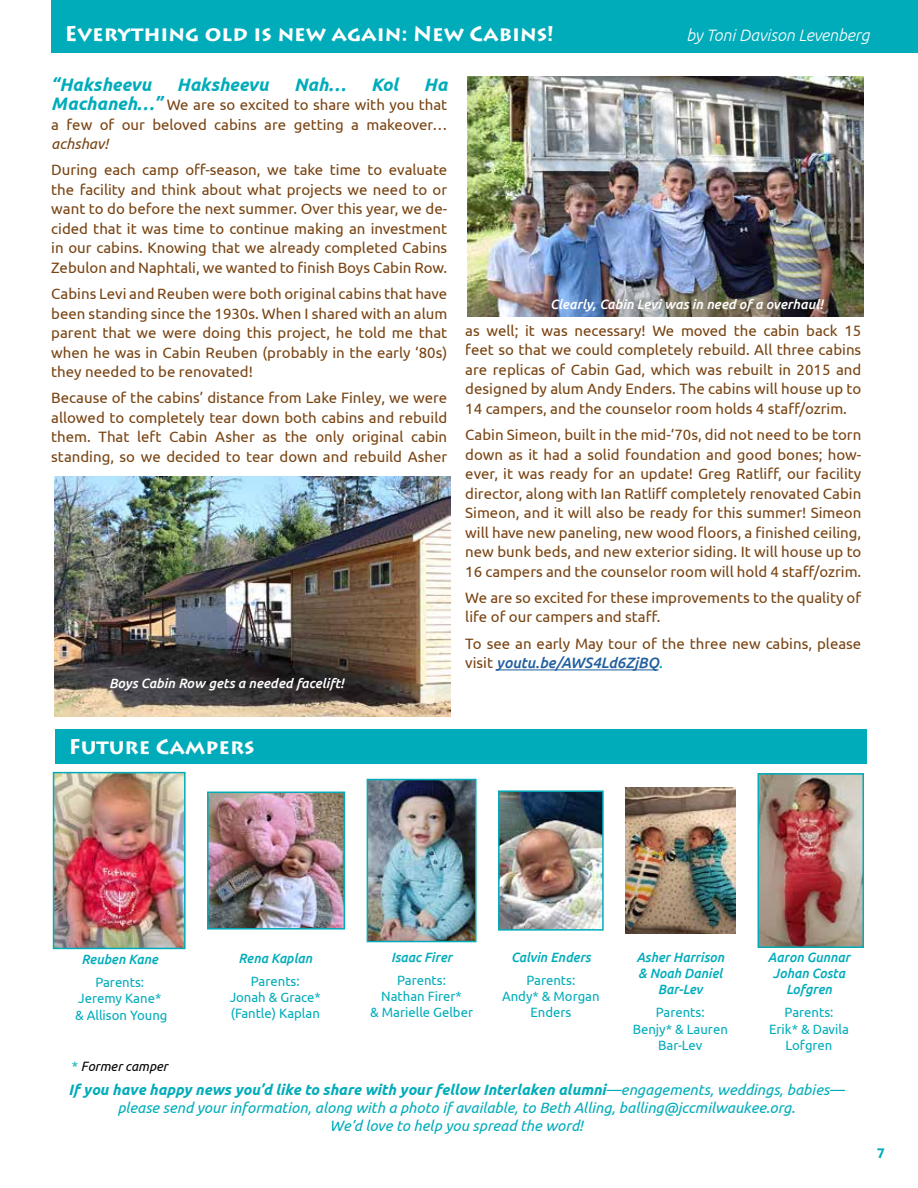
<style>
.page{position:relative;width:918px;height:1188px;background:#fff}
.page>*{position:absolute;margin:0;border:0;box-sizing:border-box;transform-origin:0 0}
.t1{font:700 21px "Lithos Pro";color:#fff}
.t2{font:italic 700 18px "Ubuntu";color:#00acba}
.t3{font:italic 300 16.5px "Ubuntu";color:#fff}
.t4{font:15px/19.5px "Ubuntu";color:#784311;text-align:justify}
.t5{font:italic 15px/18px "Ubuntu";color:#00acba;text-align:center}
.t6{font:italic 15px "Ubuntu";color:#784311}
.t7{font:13.5px/16.2px "Ubuntu";color:#00acba;text-align:center}
.t8{font:italic 500 13.5px/16.2px "Ubuntu";color:#00acba;text-align:center}
.t9{font:italic 500 13.5px "Ubuntu";color:#fff}
.t10{font:italic 13.5px "Ubuntu";color:#000}
.t11{font:700 13.5px "Lithos Pro";color:#00acba}
.s1{font-weight:700;font-style:italic;font-size:18px;color:#00acba}
.s2{font-weight:500;font-style:italic;color:#215e9e}
.s3{font-weight:500;font-style:italic;color:#00acba}
.s4{font-style:normal;color:#00acba}
.s5{font-weight:700}
</style>
<div class="page">
<div style="left:51px;top:0;width:867px;height:52px;background:#00acba"></div>
<hr style="left:497px;top:670px;width:162px;height:1px;background:#215e9e">
<img style="left:54px;top:476px;width:396px;height:240px">
<img style="left:468px;top:77px;width:396px;height:240px">
<img style="left:761px;top:776px;width:100px;height:169px">
<div style="left:758px;top:773px;width:106px;height:175px;border:2px solid #00acba"></div>
<img style="left:626px;top:788px;width:109px;height:145px">
<img style="left:501px;top:793px;width:100px;height:135px">
<div style="left:498px;top:790px;width:106px;height:141px;border:2px solid #00acba"></div>
<img style="left:370px;top:782px;width:104px;height:157px">
<div style="left:367px;top:779px;width:110px;height:163px;border:2px solid #00acba"></div>
<img style="left:210px;top:795px;width:132px;height:132px">
<div style="left:207px;top:792px;width:138px;height:138px;border:2px solid #00acba"></div>
<img style="left:56px;top:775px;width:127px;height:171px">
<div style="left:53px;top:772px;width:133px;height:177px;border:2px solid #00acba"></div>
<div style="left:55px;top:729px;width:811px;height:35px;background:#00acba"></div>
<h1 class="t1" style="left:65px;top:21px;width:491px">Everything old is new again: New Cabins!</h1>
<p class="t3" style="left:687px;top:26px;width:185px">by Toni Davison Levenberg</p>
<p class="t2" style="left:51px;top:73px;width:101px">“Haksheevu</p>
<p class="t2" style="left:177px;top:73px;width:93px">Haksheevu</p>
<p class="t2" style="left:294px;top:73px;width:53px">Nah…</p>
<p class="t2" style="left:371px;top:73px;width:29px">Kol</p>
<p class="t2" style="left:424px;top:73px;width:25px">Ha</p>
<p class="t4" style="left:51px;top:95px;width:398px"><span class="s1">Machaneh…”</span> We are so excited to share with you that a few of our beloved cabins are getting a makeover…</p>
<p class="t6" style="left:51px;top:135px;width:58px">achshav!</p>
<p class="t4" style="left:51px;top:160px;width:398px">During each camp off-season, we take time to evaluate the facility and think about what projects we need to or want to do before the next summer. Over this year, we de&shy;cided that it was time to continue making an investment in our cabins. Knowing that we already completed Cabins Zebulon and Naphtali, we wanted to finish Boys Cabin Row.</p>
<p class="t4" style="left:51px;top:284px;width:398px">Cabins Levi and Reuben were both original cabins that have been standing since the 1930s. When I shared with an alum parent that we were doing this project, he told me that when he was in Cabin Reuben (probably in the early ‘80s) they needed to be renovated!</p>
<p class="t4" style="left:51px;top:388px;width:398px">Because of the cabins’ distance from Lake Finley, we were allowed to completely tear down both cabins and rebuild them. That left Cabin Asher as the only original cabin standing, so we decided to tear down and rebuild Asher</p>
<p class="t9" style="left:550px;top:296px;width:274px">Clearly, Cabin Levi was in need of a overhaul!</p>
<p class="t4" style="left:465px;top:320px;width:398px">as well; it was necessary! We moved the cabin back 15 feet so that we could completely rebuild. All three cabins are replicas of Cabin Gad, which was rebuilt in 2015 and designed by alum Andy Enders. The cabins will house up to 14 campers, and the counselor room holds 4 staff/ozrim.</p>
<p class="t4" style="left:465px;top:425px;width:398px">Cabin Simeon, built in the mid-‘70s, did not need to be torn down as it had a solid foundation and good bones; how&shy;ever, it was ready for an update! Greg Ratliff, our facility director, along with Ian Ratliff completely renovated Cabin Simeon, and it will also be ready for this summer! Simeon will have new paneling, new wood floors, a finished ceiling, new bunk beds, and new exterior siding. It will house up to 16 campers and the counselor room will hold 4 staff/ozrim.</p>
<p class="t4" style="left:465px;top:587px;width:398px">We are so excited for these improvements to the quality of life of our campers and staff.</p>
<p class="t4" style="left:465px;top:633px;width:397px">To see an early May tour of the three new cabins, please visit <span class="s2">youtu.be/AWS4Ld6ZjBQ</span><span class="s3">.</span></p>
<p class="t9" style="left:109px;top:675px;width:236px">Boys Cabin Row gets a needed facelift!</p>
<h1 class="t1" style="left:69px;top:734px;width:187px">Future Campers</h1>
<p class="t8" style="left:82px;top:951px;width:78px">Reuben Kane</p>
<p class="t7" style="left:75px;top:974px;width:94px">Parents:<br>Jeremy Kane* &amp; Allison Young</p>
<p class="t10" style="left:72px;top:1058px;width:98px"><span class="s4">*</span> Former camper</p>
<p class="t8" style="left:239px;top:950px;width:75px">Rena Kaplan</p>
<p class="t7" style="left:230px;top:973px;width:93px">Parents:<br>Jonah &amp; Grace* (Fantle) Kaplan</p>
<p class="t8" style="left:391px;top:949px;width:63px">Isaac Firer</p>
<p class="t7" style="left:370px;top:972px;width:104px">Parents:<br>Nathan Firer*<br>&amp; Marielle Gelber</p>
<p class="t8" style="left:511px;top:949px;width:81px">Calvin Enders</p>
<p class="t7" style="left:502px;top:972px;width:99px">Parents:<br>Andy* &amp; Morgan<br>Enders</p>
<p class="t8" style="left:636px;top:949px;width:89px">Asher Harrison &amp; Noah Daniel<br>Bar-Lev</p>
<p class="t7" style="left:633px;top:1004px;width:97px">Parents:<br>Benjy* &amp; Lauren<br>Bar-Lev</p>
<p class="t8" style="left:768px;top:949px;width:84px">Aaron Gunnar<br>Johan Costa<br>Lofgren</p>
<p class="t7" style="left:769px;top:1004px;width:81px">Parents:<br>Erik* &amp; Davila<br>Lofgren</p>
<p class="t5" style="left:68px;top:1080px;width:777px"><span class="s5">If you have happy news you’d like to share with your fellow Interlaken alumni</span>—engagements, weddings, babies— please send your information, along with a photo if available, to Beth Alling, balling@jccmilwaukee.org.<br>We’d love to help you spread the word!</p>
<p class="t11" style="left:876px;top:1145px;width:12px">7</p>
</div>
